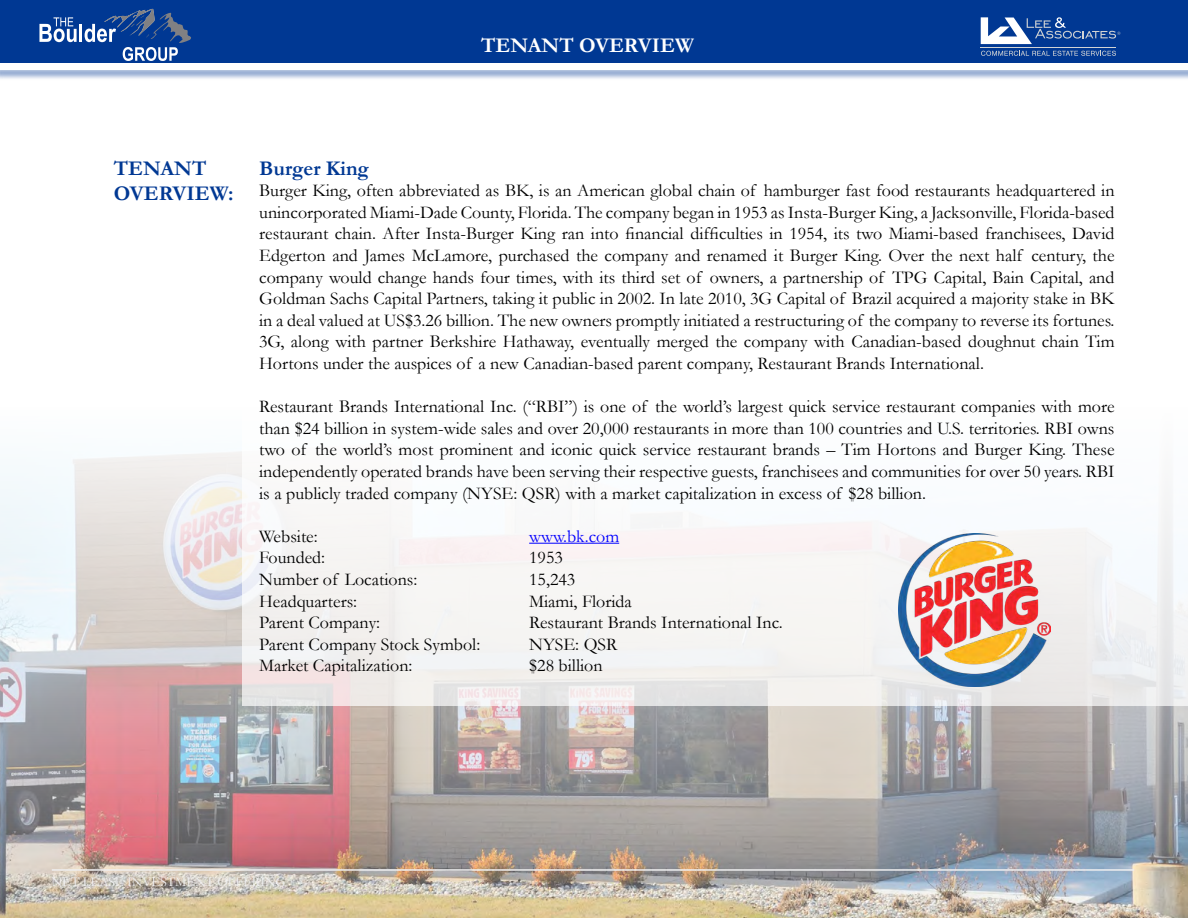
<style>
.page{position:relative;width:1188px;height:918px;background:#fff}
.page>*{position:absolute;margin:0;border:0;box-sizing:border-box;transform-origin:0 0}
.t1{font:700 21px/25.2px "Garamond";color:#003893}
.t2{font:700 21px "Garamond";color:#fff}
.t3{font:18px/21.6px "Garamond";color:#000;text-align:justify}
.t4{font:18px "Garamond";color:#00f}
.t5{font:13.5px "Garamond";color:#efeff0}
</style>
<div class="page">
<div style="left:0;top:0;width:1188px;height:63px;background:#003893"></div>
<div style="left:0;top:65px;width:1188px;height:16px;background:#003893;opacity:.43"></div>
<div style="left:0;top:63px;width:1188px;height:7px;background:#fff"></div>
<svg style="left:39px;top:17px;width:38px;height:25px"></svg>
<hr style="left:79px;top:24px;width:3px;height:18px;background:#fff">
<svg style="left:85px;top:9px;width:106px;height:52px"></svg>
<hr style="left:981px;top:48px;width:135px;height:1px;background:#d1d3d4">
<svg style="left:981px;top:51px;width:135px;height:5px"></svg>
<svg style="left:981px;top:17px;width:139px;height:27px"></svg>
<img style="left:0;top:452px;width:1188px;height:466px">
<div style="left:242px;top:135px;width:946px;height:570px;background:#fff"></div>
<hr style="left:529px;top:543px;width:90px;height:1px;background:#00f">
<hr style="left:52px;top:869px;width:1082px;height:2px;background:#efeff0">
<img style="left:899px;top:534px;width:151px;height:153px">
<p class="t2" style="left:481px;top:32px;width:214px">TENANT OVERVIEW</p>
<p class="t1" style="left:114px;top:155px;width:121px">TENANT<br>OVERVIEW:</p>
<p class="t1" style="left:259px;top:155px;width:111px">Burger King</p>
<p class="t3" style="left:259px;top:180px;width:857px">Burger King, often abbreviated as BK, is an American global chain of hamburger fast food restaurants headquartered in unincorporated Miami-Dade County, Florida. The company began in 1953 as Insta-Burger King, a Jacksonville, Florida-based restaurant chain. After Insta-Burger King ran into financial difficulties in 1954, its two Miami-based franchisees, David Edgerton and James McLamore, purchased the company and renamed it Burger King. Over the next half century, the company would change hands four times, with its third set of owners, a partnership of TPG Capital, Bain Capital, and Goldman Sachs Capital Partners, taking it public in 2002. In late 2010, 3G Capital of Brazil acquired a majority stake in BK in a deal valued at US$3.26 billion. The new owners promptly initiated a restructuring of the company to reverse its fortunes.<br>3G, along with partner Berkshire Hathaway, eventually merged the company with Canadian-based doughnut chain Tim Hortons under the auspices of a new Canadian-based parent company, Restaurant Brands International.</p>
<p class="t3" style="left:259px;top:396px;width:857px">Restaurant Brands International Inc. (“RBI”) is one of the world’s largest quick service restaurant companies with more than $24 billion in system-wide sales and over 20,000 restaurants in more than 100 countries and U.S. territories. RBI owns two of the world’s most prominent and iconic quick service restaurant brands – Tim Hortons and Burger King. These independently operated brands have been serving their respective guests, franchisees and communities for over 50 years. RBI is a publicly traded company (NYSE: QSR) with a market capitalization in excess of $28 billion.</p>
<p class="t3" style="left:259px;top:525px;width:60px">Website:</p>
<p class="t4" style="left:529px;top:525px;width:92px">www.bk.com</p>
<p class="t3" style="left:259px;top:547px;width:68px">Founded:</p>
<p class="t3" style="left:529px;top:547px;width:35px">1953</p>
<p class="t3" style="left:259px;top:568px;width:160px">Number of Locations:</p>
<p class="t3" style="left:529px;top:568px;width:48px">15,243</p>
<p class="t3" style="left:259px;top:590px;width:100px">Headquarters:</p>
<p class="t3" style="left:529px;top:590px;width:104px">Miami, Florida</p>
<p class="t3" style="left:259px;top:612px;width:122px">Parent Company:</p>
<p class="t3" style="left:529px;top:612px;width:255px">Restaurant Brands International Inc.</p>
<p class="t3" style="left:259px;top:633px;width:223px">Parent Company Stock Symbol:</p>
<p class="t3" style="left:529px;top:633px;width:90px">NYSE: QSR</p>
<p class="t3" style="left:259px;top:655px;width:155px">Market Capitalization:</p>
<p class="t3" style="left:529px;top:655px;width:75px">$28 billion</p>
<p class="t5" style="left:52px;top:873px;width:236px">NET LEASE INVESTMENT OFFERING</p>
</div>
